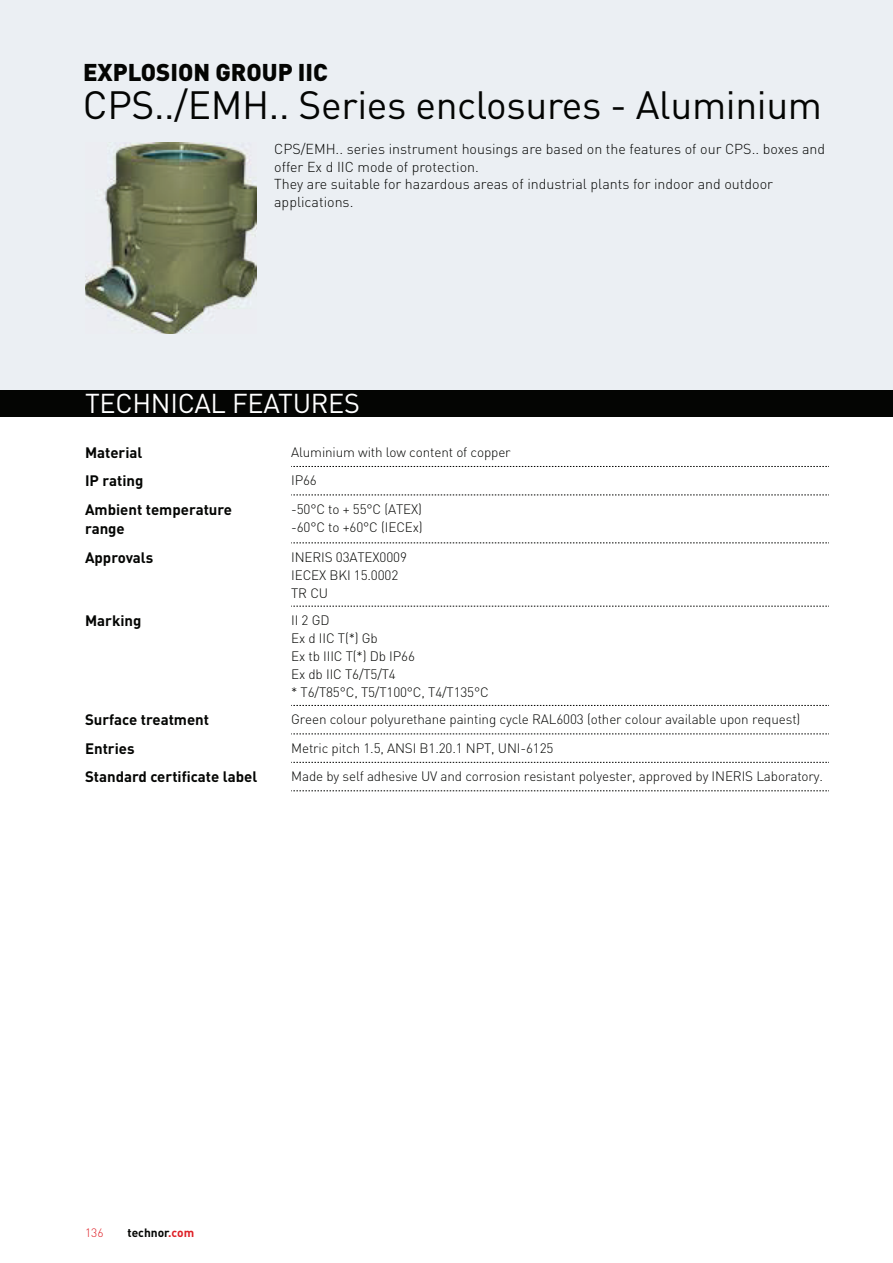
<style>
.page{position:relative;width:893px;height:1263px;background:#fff}
.page>*{position:absolute;margin:0;border:0;box-sizing:border-box;transform-origin:0 0}
.t1{font:39px "DIN Pro";letter-spacing:-.01em;color:#040503}
.t2{font:27px "DIN";letter-spacing:-.01em;color:#fff}
.t3{font:900 24px "DIN Pro";color:#040503}
.t4{font:700 15px/19.5px "DIN Pro";color:#040503}
.t5{font:300 14.25px/18px "DIN Pro";color:#040503}
.t6{font:300 13.5px/18px "DIN Pro";letter-spacing:-.01em;color:#040503}
.t7{font:700 12px "DIN";color:#040503}
.t8{font:300 12px "DIN Pro";color:#de1f26}
.s1{color:#de1f26}
</style>
<div class="page">
<div style="left:0;top:0;width:893px;height:417px;background:#ebeff3"></div>
<div style="left:0;top:390px;width:893px;height:27px;background:#040503"></div>
<svg style="left:291px;top:466px;width:538px;height:1px"></svg>
<svg style="left:291px;top:495px;width:538px;height:1px"></svg>
<svg style="left:291px;top:543px;width:538px;height:1px"></svg>
<svg style="left:291px;top:606px;width:538px;height:1px"></svg>
<svg style="left:291px;top:705px;width:538px;height:1px"></svg>
<svg style="left:291px;top:734px;width:538px;height:1px"></svg>
<svg style="left:291px;top:762px;width:538px;height:1px"></svg>
<svg style="left:291px;top:791px;width:538px;height:1px"></svg>
<img style="left:85px;top:143px;width:172px;height:190px">
<h3 class="t3" style="left:83px;top:59px;width:246px">EXPLOSION GROUP IIC</h3>
<h1 class="t1" style="left:83px;top:83px;width:741px">CPS../EMH.. Series enclosures - Aluminium</h1>
<p class="t5" style="left:274px;top:141px;width:552px">CPS/EMH.. series instrument housings are based on the features of our CPS.. boxes and offer Ex d IIC mode of protection.<br>They are suitable for hazardous areas of industrial plants for indoor and outdoor applications.</p>
<h2 class="t2" style="left:85px;top:394px;width:277px">TECHNICAL FEATURES</h2>
<p class="t4" style="left:85px;top:444px;width:59px">Material</p>
<p class="t6" style="left:291px;top:445px;width:221px">Aluminium with low content of copper</p>
<p class="t4" style="left:85px;top:473px;width:60px">IP rating</p>
<p class="t6" style="left:291px;top:473px;width:27px">IP66</p>
<p class="t4" style="left:85px;top:501px;width:149px">Ambient temperature range</p>
<p class="t6" style="left:291px;top:502px;width:133px">-50°C to + 55°C (ATEX) -60°C to +60°C (IECEx)</p>
<p class="t4" style="left:85px;top:549px;width:70px">Approvals</p>
<p class="t6" style="left:291px;top:549px;width:117px">INERIS 03ATEX0009<br>IECEX BKI 15.0002<br>TR CU</p>
<p class="t4" style="left:85px;top:612px;width:58px">Marking</p>
<p class="t6" style="left:291px;top:613px;width:199px">II 2 GD<br>Ex d IIC T(*) Gb<br>Ex tb IIIC T(*) Db IP66<br>Ex db IIC T6/T5/T4<br>* T6/T85°C, T5/T100°C, T4/T135°C</p>
<p class="t4" style="left:85px;top:712px;width:126px">Surface treatment</p>
<p class="t6" style="left:291px;top:712px;width:511px">Green colour polyurethane painting cycle RAL6003 (other colour available upon request)</p>
<p class="t4" style="left:85px;top:740px;width:51px">Entries</p>
<p class="t6" style="left:291px;top:741px;width:264px">Metric pitch 1.5, ANSI B1.20.1 NPT, UNI-6125</p>
<p class="t4" style="left:85px;top:768px;width:174px">Standard certificate label</p>
<p class="t6" style="left:291px;top:769px;width:533px">Made by self adhesive UV and corrosion resistant polyester, approved by INERIS Laboratory.</p>
<p class="t8" style="left:85px;top:1229px;width:20px">136</p>
<p class="t7" style="left:127px;top:1229px;width:68px">technor<span class="s1">.com</span></p>
</div>
